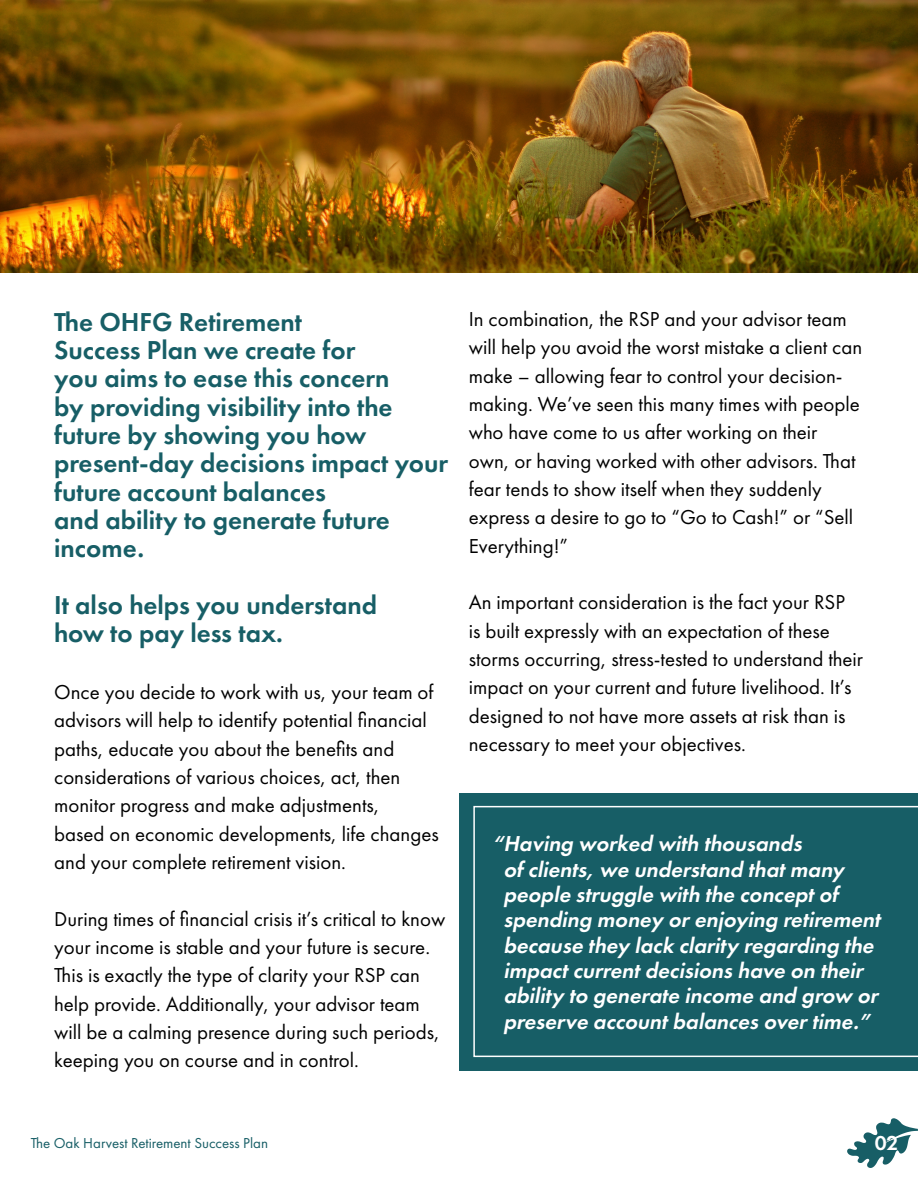
<style>
.page{position:relative;width:918px;height:1188px;background:#fff}
.page>*{position:absolute;margin:0;border:0;box-sizing:border-box;transform-origin:0 0}
.t1{font:600 26.85px/28.3px "Futura PT";color:#175e66}
.t2{font:italic 600 22.35px/25.3px "Futura PT";color:#fff}
.t3{font:20.85px/28.3px "Futura PT";color:#000}
.t4{font:600 20.85px "Futura PT";color:#fff}
.t5{font:15px "Futura PT";color:#175e66}
</style>
<div class="page">
<img style="left:0;top:0;width:918px;height:272px">
<div style="left:459px;top:793px;width:459px;height:277px;background:#175e66"></div>
<svg style="left:473px;top:806px;width:445px;height:251px"></svg>
<svg style="left:847px;top:1118px;width:71px;height:50px"></svg>
<p class="t1" style="left:54px;top:307px;width:396px">The OHFG Retirement<br>Success Plan we create for<br>you aims to ease this concern<br>by providing visibility into the future by showing you how present-day decisions impact your future account balances<br>and ability to generate future income.</p>
<p class="t1" style="left:54px;top:591px;width:324px">It also helps you understand how to pay less tax.</p>
<p class="t3" style="left:54px;top:678px;width:386px">Once you decide to work with us, your team of advisors will help to identify potential financial paths, educate you about the benefits and considerations of various choices, act, then monitor progress and make adjustments,<br>based on economic developments, life changes and your complete retirement vision.</p>
<p class="t3" style="left:54px;top:904px;width:393px">During times of financial crisis it’s critical to know your income is stable and your future is secure.<br>This is exactly the type of clarity your RSP can help provide. Additionally, your advisor team will be a calming presence during such periods, keeping you on course and in control.</p>
<p class="t3" style="left:469px;top:305px;width:395px">In combination, the RSP and your advisor team will help you avoid the worst mistake a client can make – allowing fear to control your decision&shy;making. We’ve seen this many times with people who have come to us after working on their own, or having worked with other advisors. That fear tends to show itself when they suddenly express a desire to go to “Go to Cash!” or “Sell Everything!”</p>
<p class="t3" style="left:469px;top:588px;width:396px">An important consideration is the fact your RSP<br>is built expressly with an expectation of these storms occurring, stress-tested to understand their impact on your current and future livelihood. It’s designed to not have more assets at risk than is necessary to meet your objectives.</p>
<p class="t2" style="left:503px;top:831px;width:383px;text-indent:-11px">“Having worked with thousands ofclients,we understand thatmany people struggle with the conceptof spending money orenjoying retirement because they lack clarity regarding the impactcurrentdecisions have on their ability to generate income and grow or preserve accountbalances overtime.”</p>
<p class="t5" style="left:31px;top:1134px;width:239px">The Oak Harvest Retirement Success Plan</p>
<p class="t4" style="left:875px;top:1130px;width:25px">02</p>
</div>
